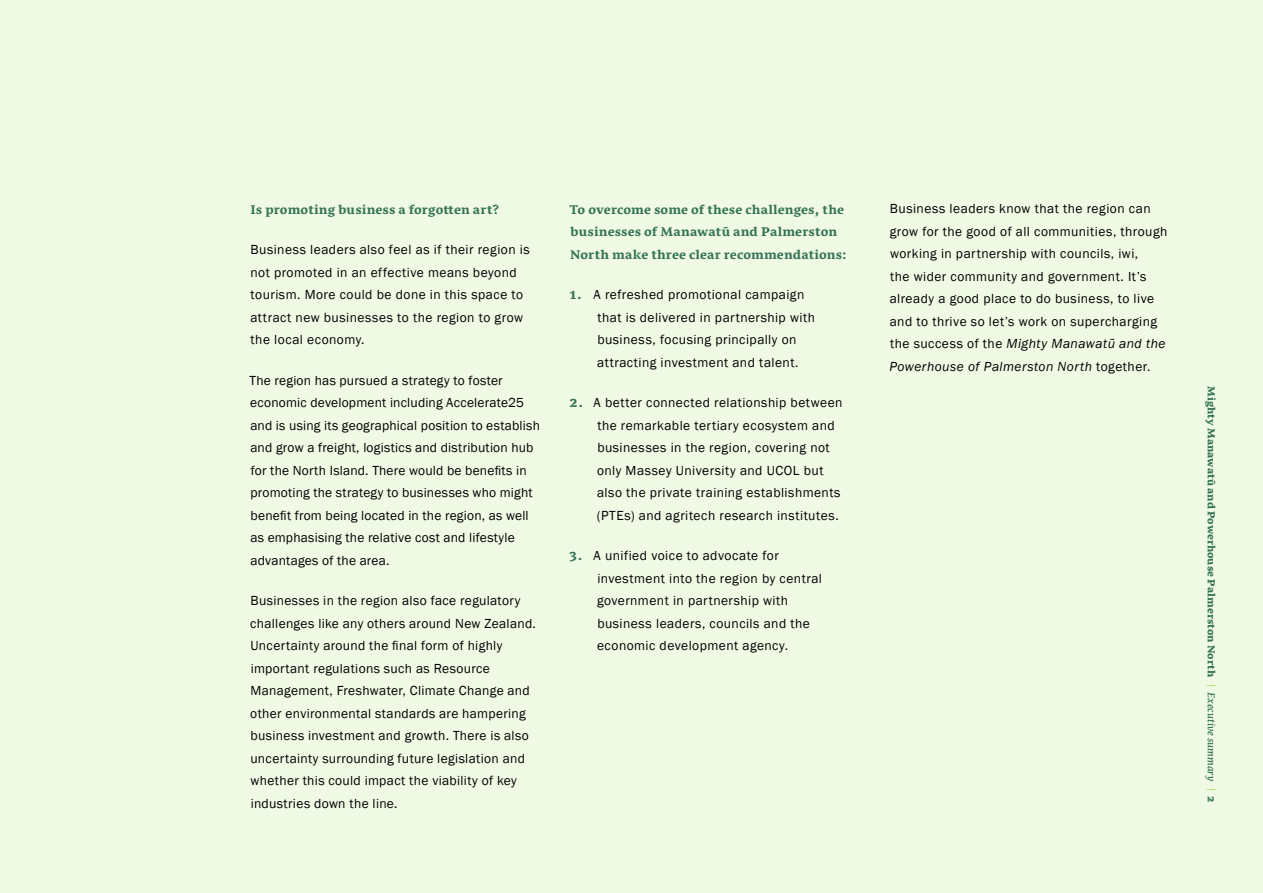
<style>
.page{position:relative;width:1263px;height:893px;background:#eff9e4}
.page>*{position:absolute;margin:0;border:0;box-sizing:border-box;transform-origin:0 0}
.Subheading{font:700 16.5px/22.5px "Nassim Latn";letter-spacing:.01em;color:#347355}
.Body{font:13.5px/22.5px "Franklin Gothic";letter-spacing:.03em;color:#000}
.t1{font:13.5px "Nassim Latn Eb";letter-spacing:.005em;color:#347355}
.s1{font-family:"Nassim Latn";font-weight:700;font-size:18px;color:#347355}
.s2{font-style:italic}
.s3{font-family:"Nassim Latn Me It";color:#93d94e}
.s4{font-family:"Nassim Latn Me It"}
</style>
<div class="page">
<p class="Subheading" style="left:250px;top:197px;width:250px">Is promoting business a forgotten art?</p>
<p class="Body" style="left:250px;top:239px;width:281px">Business leaders also feel as if their region is not promoted in an effective means beyond tourism. More could be done in this space to attract new businesses to the region to grow the local economy.</p>
<p class="Body" style="left:250px;top:369px;width:292px">The region has pursued a strategy to foster economic development including Accelerate25 and is using its geographical position to establish and grow a freight, logistics and distribution hub for the North Island. There would be benefits in promoting the strategy to businesses who might benefit from being located in the region, as well as emphasising the relative cost and lifestyle advantages of the area.</p>
<p class="Body" style="left:250px;top:590px;width:287px">Businesses in the region also face regulatory challenges like any others around New Zealand.<br>Uncertainty around the final form of highly important regulations such as Resource Management, Freshwater, Climate Change and other environmental standards are hampering business investment and growth. There is also uncertainty surrounding future legislation and whether this could impact the viability of key industries down the line.</p>
<p class="Subheading" style="left:569px;top:197px;width:279px">To overcome some of these challenges, the businesses of Manawatū and Palmerston<br>North make three clear recommendations:</p>
<p class="Body" style="left:597px;top:284px;width:219px;text-indent:-27px"><span class="s1">1.</span> A refreshed promotional campaign that is delivered in partnership with business, focusing principally on attracting investment and talent.</p>
<p class="Body" style="left:597px;top:392px;width:247px;text-indent:-27px"><span class="s1">2.</span> A better connected relationship between the remarkable tertiary ecosystem and businesses in the region, covering not only Massey University and UCOL but also the private training establishments (PTEs) and agritech research institutes.</p>
<p class="Body" style="left:597px;top:545px;width:226px;text-indent:-28px"><span class="s1">3.</span> A unified voice to advocate for investment into the region by central government in partnership with business leaders, councils and the economic development agency.</p>
<p class="Body" style="left:889px;top:198px;width:280px">Business leaders know that the region can grow for the good of all communities, through working in partnership with councils, iwi,<br>the wider community and government. It’s already a good place to do business, to live and to thrive so let’s work on supercharging the success of the <span class="s2">Mighty Manawatū and the Powerhouse of Palmerston North</span> together.</p>
<p class="t1" style="left:1220px;top:386px;width:418px;rotate:90deg">Mighty Manawatū and Powerhouse Palmerston North <span class="s3">|</span> <span class="s4">Executive summary</span> <span class="s3">|</span> 2</p>
</div>
